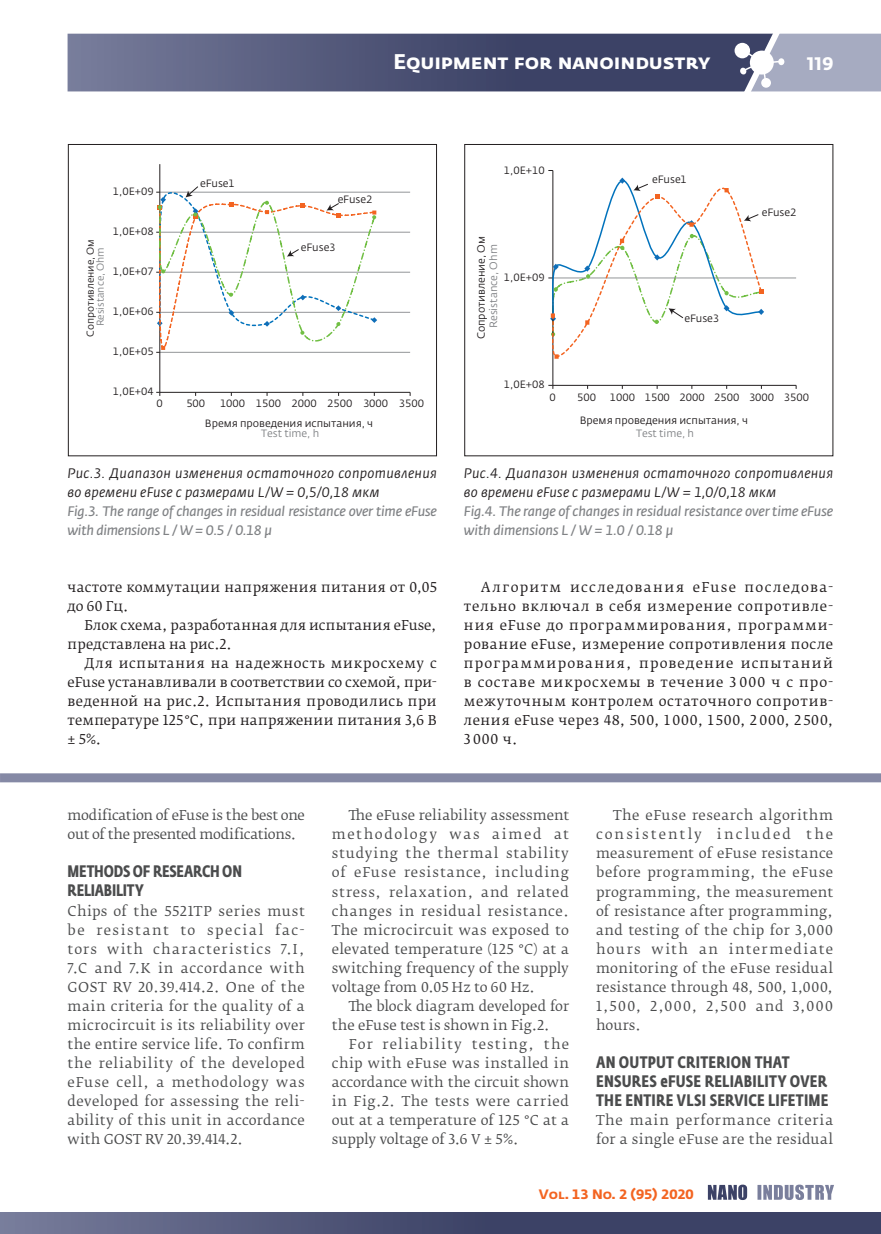
<style>
.page{position:relative;width:881px;height:1234px;background:#fff}
.page>*{position:absolute;margin:0;border:0;box-sizing:border-box;transform-origin:0 0}
.t1{font:700 21px "Fedra Sans Pro";color:#fff}
.t2{font:700 18px "Fedra Sans Alt Pro";color:#fff}
.t3{font:700 16.5px/19px "Fedra Sans Cond Pro";letter-spacing:.01em;color:#4b4c4d}
.t4{font:700 16.5px/19px "Fedra Sans Cond Pro";letter-spacing:-.01em;color:#4b4c4d}
.t5{font:italic 13.65px/19px "Fedra Sans Pro";letter-spacing:.02em;color:#231f20}
.t6{font:italic 13.65px/19px "Fedra Sans Pro";letter-spacing:-.015em;color:#808285}
.t7{font:13.5px/19px "Fedra Serif B Pro";letter-spacing:.015em;color:#4b4c4d;text-align:justify}
.t8{font:13.5px/19px "Fedra Serif B Pro";letter-spacing:.02em;color:#231f20}
.t9{font:13.5px/19px "Fedra Serif B Pro";letter-spacing:-.02em;color:#4b4c4d}
.t10{font:13.5px/19px "Fedra Serif B Pro";letter-spacing:.04em;color:#4b4c4d}
.t11{font:700 13.5px "Fedra Sans Alt Pro";color:#f36421}
.t12{font:10.5px "Fedra Sans Pro";color:#231f20}
.t13{font:10.5px "Fedra Sans Pro";color:#808285}
.t14{font:9.9px "Fedra Sans Pro";color:#231f20}
.t15{font:9.9px "Fedra Sans Pro";color:#808285}
</style>
<div class="page">
<svg style="left:68px;top:33px;width:812px;height:59px;background:#626786"></svg>
<div style="left:0;top:1211px;width:880px;height:22px;background:linear-gradient(to right,#6b7090,#2d3459)"></div>
<svg style="left:0;top:1211px;width:1px;height:22px"></svg>
<svg style="left:757px;top:1184px;width:76px;height:15px"></svg>
<svg style="left:707px;top:1184px;width:39px;height:15px"></svg>
<div style="left:0;top:773px;width:880px;height:9px;background:#8589a5"></div>
<hr style="left:160px;top:192px;width:250px;height:1px;background:#939598">
<hr style="left:160px;top:232px;width:250px;height:1px;background:#939598">
<hr style="left:160px;top:272px;width:250px;height:1px;background:#939598">
<hr style="left:160px;top:312px;width:250px;height:1px;background:#939598">
<hr style="left:160px;top:352px;width:250px;height:1px;background:#939598">
<hr style="left:159px;top:164px;width:1px;height:228px;background:#231f20">
<hr style="left:160px;top:392px;width:250px;height:1px;background:#231f20">
<svg style="left:156px;top:183px;width:221px;height:170px"></svg>
<div style="left:68px;top:144px;width:368px;height:312px;border:1px solid #231f20"></div>
<hr style="left:552px;top:277px;width:243px;height:1px;background:#939598">
<hr style="left:552px;top:170px;width:1px;height:215px;background:#231f20">
<hr style="left:552px;top:385px;width:243px;height:1px;background:#231f20">
<svg style="left:548px;top:177px;width:215px;height:182px"></svg>
<div style="left:464px;top:144px;width:368px;height:312px;border:1px solid #231f20"></div>
<h1 class="t1" style="left:393px;top:49px;width:318px">Equipment for nanoindustry</h1>
<h2 class="t2" style="left:806px;top:52px;width:28px">119</h2>
<p class="t12" style="left:113px;top:184px;width:42px">1,0E+09</p>
<p class="t14" style="left:84px;top:336px;width:99px;rotate:-90deg">Сопротивление, Ом</p>
<p class="t15" style="left:94px;top:326px;width:81px;rotate:-90deg">Resistance, Ohm</p>
<p class="t12" style="left:113px;top:224px;width:42px">1,0E+08</p>
<p class="t12" style="left:113px;top:264px;width:42px">1,0E+07</p>
<p class="t12" style="left:113px;top:304px;width:42px">1,0E+06</p>
<p class="t12" style="left:113px;top:344px;width:42px">1,0E+05</p>
<p class="t12" style="left:200px;top:176px;width:36px">eFuse1</p>
<p class="t12" style="left:337px;top:193px;width:36px">eFuse2</p>
<p class="t12" style="left:301px;top:241px;width:36px">eFuse3</p>
<p class="t12" style="left:113px;top:384px;width:42px">1,0E+04</p>
<p class="t12" style="left:156px;top:396px;width:8px">0</p>
<p class="t12" style="left:186px;top:396px;width:20px">500</p>
<p class="t12" style="left:220px;top:396px;width:205px">1000 1500 2000 2500 3000 3500</p>
<p class="t12" style="left:205px;top:416px;width:170px">Время проведения испытания, ч</p>
<p class="t13" style="left:261px;top:426px;width:59px">Test time, h</p>
<p class="t12" style="left:503px;top:164px;width:42px">1,0E+10</p>
<p class="t12" style="left:474px;top:339px;width:105px;rotate:-90deg">Сопротивление, Ом</p>
<p class="t13" style="left:486px;top:328px;width:86px;rotate:-90deg">Resistance, Ohm</p>
<p class="t12" style="left:503px;top:271px;width:42px">1,0E+09</p>
<p class="t12" style="left:503px;top:378px;width:42px">1,0E+08</p>
<p class="t12" style="left:652px;top:173px;width:36px">eFuse1</p>
<p class="t12" style="left:684px;top:312px;width:36px">eFuse3</p>
<p class="t12" style="left:761px;top:206px;width:36px">eFuse2</p>
<p class="t12" style="left:549px;top:390px;width:8px">0</p>
<p class="t12" style="left:577px;top:390px;width:20px">500</p>
<p class="t12" style="left:609px;top:390px;width:200px">1000 1500 2000 2500 3000 3500</p>
<p class="t12" style="left:579px;top:413px;width:170px">Время проведения испытания, ч</p>
<p class="t13" style="left:635px;top:426px;width:59px">Test time, h</p>
<p class="t5" style="left:67px;top:463px;width:371px">Рис.3. Диапазон изменения остаточного сопротивления во времени eFuse с размерами L/W = 0,5/0,18 мкм</p>
<p class="t6" style="left:67px;top:501px;width:370px">Fig.3. The range of changes in residual resistance over time eFuse with dimensions L / W = 0.5 / 0.18 µ</p>
<p class="t8" style="left:68px;top:577px;width:370px">частоте коммутации напряжения питания от 0,05 до 60 Гц.</p>
<p class="t8" style="left:68px;top:615px;width:370px;text-indent:17px">Блок схема, разработанная для испытания eFuse, представлена на рис.2.</p>
<p class="t8" style="left:68px;top:653px;width:370px;text-align:justify;text-indent:17px">Для испытания на надежность микросхему c eFuse устанавливали в соответствии со схемой, при&shy;веденной на рис.2. Испытания проводились при температуре 125°С, при напряжении питания 3,6 В ± 5%.</p>
<p class="t5" style="left:464px;top:463px;width:370px">Рис.4. Диапазон изменения остаточного сопротивления во времени eFuse с размерами L/W = 1,0/0,18 мкм</p>
<p class="t6" style="left:464px;top:501px;width:370px">Fig.4. The range of changes in residual resistance over time eFuse with dimensions L / W = 1.0 / 0.18 μ</p>
<p class="t8" style="left:463px;top:577px;width:371px;text-align:justify;text-indent:17px">Алгоритм исследования eFuse последова&shy;тельно включал в себя измерение сопротивле&shy;ния eFuse до программирования, программи&shy;рование eFuse, измерение сопротивления после программирования, проведение испытаний в составе микросхемы в течение 3 000 ч с про&shy;межуточным контролем остаточного сопротив&shy;ления eFuse через 48, 500, 1 000, 1 500, 2 000, 2 500, 3 000 ч.</p>
<p class="t9" style="left:68px;top:805px;width:239px">modification of eFuse is the best one out of the presented modifications.</p>
<p class="t4" style="left:68px;top:862px;width:176px">METHODS OF RESEARCH ON<br>RELIABILITY</p>
<p class="t7" style="left:68px;top:901px;width:239px">Chips of the 5521TP series must be resistant to special fac&shy;tors with characteristics 7.I, 7.C and 7.K in accordance with GOST RV 20.39.414.2. One of the main criteria for the quality of a microcircuit is its reliability over the entire service life. To confirm the reliability of the developed eFuse cell, a methodology was developed for assessing the reli&shy;ability of this unit in accordance with GOST RV 20.39.414.2.</p>
<p class="t7" style="left:331px;top:805px;width:239px;text-indent:17px">The eFuse reliability assessment methodology was aimed at studying the thermal stability of eFuse resistance, including stress, relaxation, and related changes in residual resistance.<br>The microcircuit was exposed to elevated temperature (125 °С) at a switching frequency of the supply voltage from 0.05 Hz to 60 Hz.</p>
<p class="t7" style="left:331px;top:996px;width:238px;text-indent:17px">The block diagram developed for the eFuse test is shown in Fig.2.</p>
<p class="t7" style="left:331px;top:1034px;width:238px;text-indent:17px">For reliability testing, the chip with eFuse was installed in accordance with the circuit shown in Fig.2. The tests were carried out at a temperature of 125 °C at a supply voltage of 3.6 V ± 5%.</p>
<p class="t7" style="left:595px;top:806px;width:239px;text-indent:17px">The eFuse research algorithm consistently included the measurement of eFuse resistance before programming, the eFuse programming, the measurement of resistance after programming, and testing of the chip for 3,000 hours with an intermediate monitoring of the eFuse residual resistance through 48, 500, 1,000, 1,500, 2,000, 2,500 and 3,000 hours.</p>
<p class="t3" style="left:596px;top:1052px;width:231px">AN OUTPUT CRITERION THAT<br>ENSURES EFUSE RELIABILITY OVER<br>THE ENTIRE VLSI</p>
<p class="t3" style="left:709px;top:1090px;width:120px">SERVICE LIFETIME</p>
<p class="t10" style="left:596px;top:1110px;width:238px">The main performance criteria for a single eFuse are the residual</p>
<p class="t11" style="left:538px;top:1185px;width:156px">Vol. 13 No. 2 (95) 2020</p>
</div>
